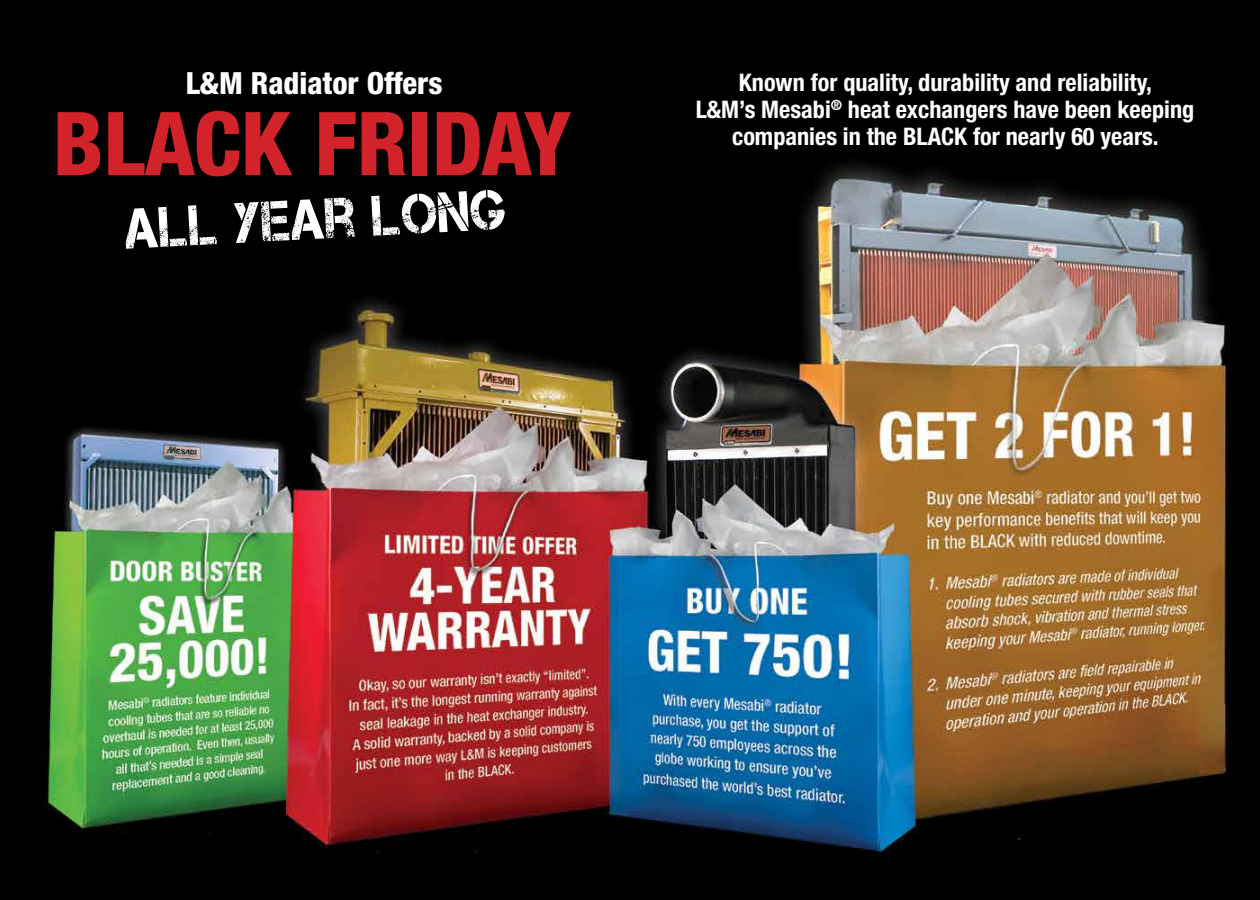
<style>
.page{position:relative;width:1260px;height:900px;background:#fff}
.page>*{position:absolute;margin:0;border:0;box-sizing:border-box;transform-origin:0 0}
.t1{font:800 condensed 88.25px "Helvetica Neue";color:#d2232a}
.t2{font:56.62px "Captureit";color:#fff;scale:.9 1}
.t3{font:800 condensed 30.5px "Helvetica Neue";color:#fff}
.t4{font:700 condensed 24.25px/27px "Helvetica Neue";color:#fff;text-align:center}
</style>
<div class="page">
<img style="left:0;top:0;width:1260px;height:900px">
<p class="t3" style="left:186px;top:64px;width:258px">L&amp;M Radiator Offers</p>
<h1 class="t1" style="left:53px;top:89px;width:520px">BLACK FRIDAY</h1>
<h2 class="t2" style="left:123px;top:197px;width:425px;rotate:-3deg">all year long</h2>
<p class="t4" style="left:696px;top:69px;width:500px">Known for quality, durability and reliability,<br>L&amp;M’s Mesabi<sup>®</sup> heat exchangers have been keeping companies in the BLACK for nearly 60 years.</p>
</div>
